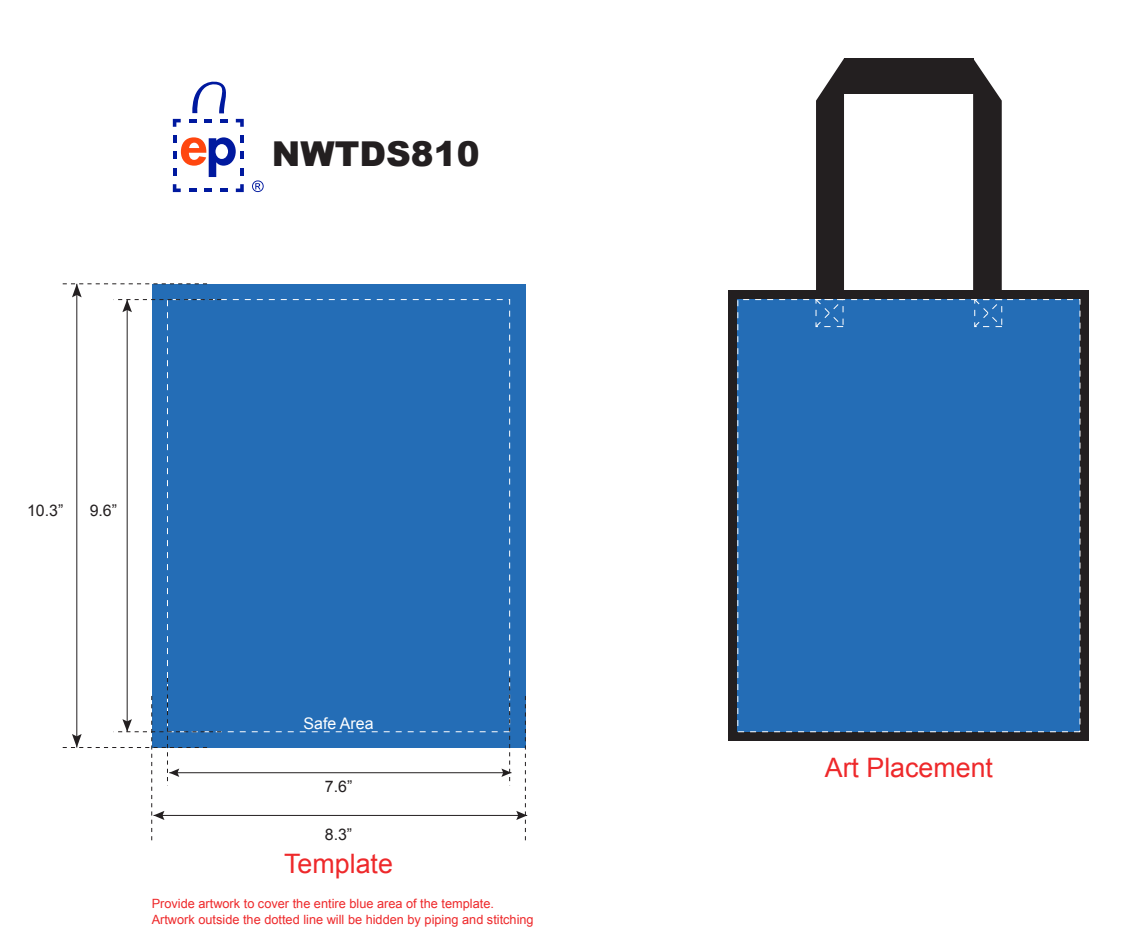
<style>
.page{position:relative;width:1127px;height:942px;background:#fff}
.page>*{position:absolute;margin:0;border:0;box-sizing:border-box;transform-origin:0 0}
.t1{font:900 34.25px "Arial";color:#231f20}
.t2{font:26.75px "Arial";color:#ee292b}
.t3{font:15.94px "Arial";color:#231f20}
.t4{font:15.94px "Arial";color:#fff}
.t5{font:12.75px/15.3px "Arial";color:#ee292b}
</style>
<div class="page">
<div style="left:844px;top:58px;width:129px;height:36px;background:#231f20"></div>
<svg style="left:816px;top:58px;width:28px;height:232px;background:#373334"></svg>
<svg style="left:973px;top:58px;width:28px;height:232px;background:#373334"></svg>
<div style="left:152px;top:284px;width:373px;height:463px;background:#246db6"></div>
<div style="left:728px;top:290px;width:360px;height:450px;background:#231f20"></div>
<div style="left:737px;top:299px;width:342px;height:432px;background:#246db6"></div>
<hr style="left:76px;top:284px;width:1px;height:463px;background:#231f20">
<hr style="left:153px;top:815px;width:374px;height:1px;background:#231f20">
<hr style="left:169px;top:772px;width:342px;height:1px;background:#231f20">
<svg style="left:501px;top:678px;width:26px;height:162px"></svg>
<hr style="left:127px;top:299px;width:1px;height:432px;background:#231f20">
<svg style="left:63px;top:283px;width:158px;height:29px"></svg>
<svg style="left:63px;top:678px;width:158px;height:162px"></svg>
<svg style="left:815px;top:299px;width:29px;height:28px"></svg>
<svg style="left:973px;top:299px;width:29px;height:28px"></svg>
<svg style="left:192px;top:81px;width:34px;height:32px"></svg>
<svg style="left:189px;top:119px;width:7px;height:3px"></svg>
<svg style="left:204px;top:119px;width:8px;height:3px"></svg>
<svg style="left:220px;top:119px;width:8px;height:3px"></svg>
<svg style="left:236px;top:119px;width:8px;height:8px"></svg>
<svg style="left:173px;top:119px;width:8px;height:8px"></svg>
<svg style="left:173px;top:135px;width:71px;height:42px"></svg>
<svg style="left:189px;top:188px;width:7px;height:4px"></svg>
<svg style="left:204px;top:188px;width:8px;height:4px"></svg>
<svg style="left:220px;top:188px;width:8px;height:4px"></svg>
<svg style="left:236px;top:184px;width:8px;height:8px"></svg>
<svg style="left:173px;top:184px;width:8px;height:8px"></svg>
<svg style="left:252px;top:180px;width:12px;height:12px"></svg>
<h1 class="t1" style="left:272px;top:129px;width:209px">NWTDS810</h1>
<p class="t3" style="left:27px;top:499px;width:38px">10.3”</p>
<p class="t3" style="left:90px;top:499px;width:29px">9.6”</p>
<p class="t4" style="left:303px;top:713px;width:71px">Safe Area</p>
<p class="t3" style="left:325px;top:776px;width:29px">7.6”</p>
<p class="t3" style="left:325px;top:824px;width:29px">8.3”</p>
<h2 class="t2" style="left:284px;top:846px;width:110px">Template</h2>
<p class="t5" style="left:152px;top:896px;width:383px">Provide artwork to cover the entire blue area of the template.<br>Artwork outside the dotted line will be hidden by piping and stitching</p>
<h2 class="t2" style="left:824px;top:750px;width:170px">Art Placement</h2>
</div>
